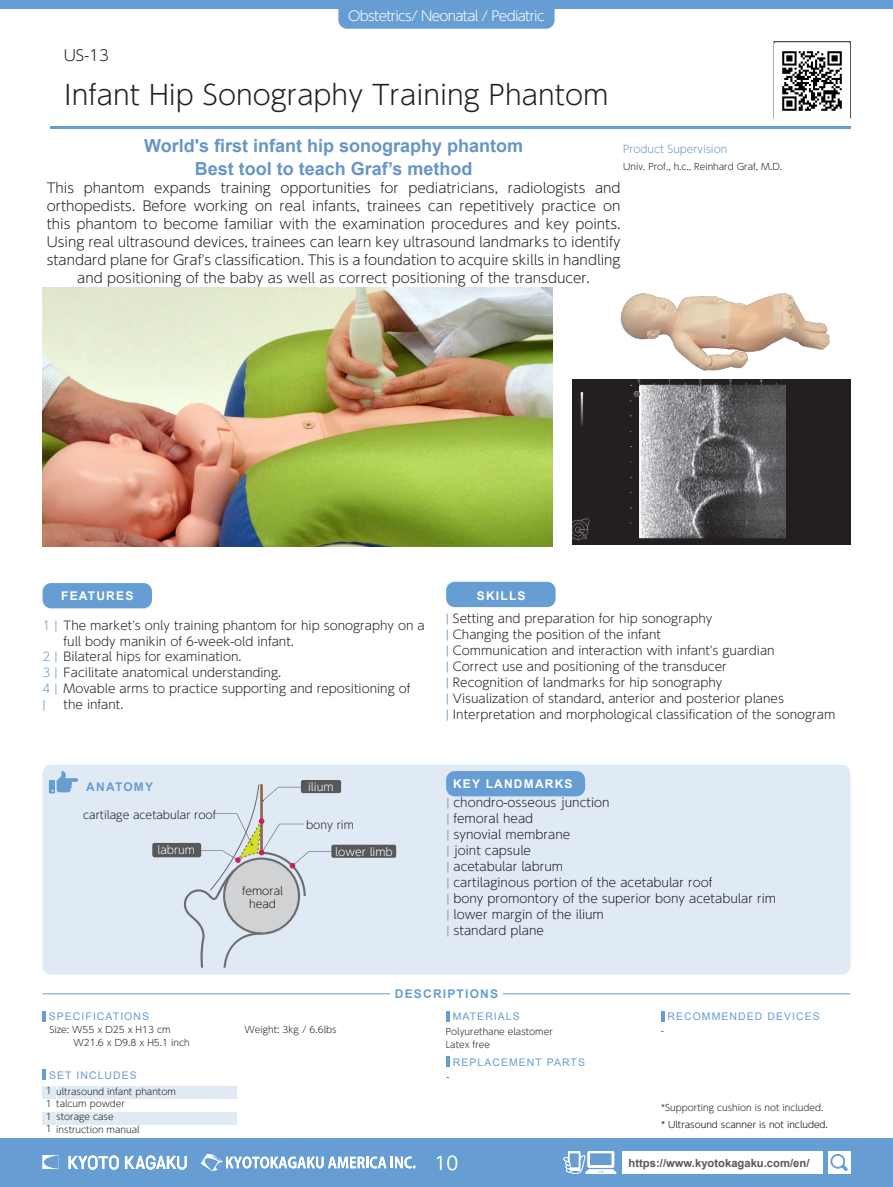
<style>
.page{position:relative;width:893px;height:1187px;background:#fff}
.page>*{position:absolute;margin:0;border:0;box-sizing:border-box;transform-origin:0 0}
.t1{font:300 27px "UD Shin Go Pr 6 N";color:#231f20}
.t2{font:700 18px "Arial";color:#6596c7}
.t3{font:300 18px "UD Shin Go Pr 6 N";color:#fff}
.t4{font:300 15px "UD Shin Go Pr 6 N";color:#231f20}
.t5{font:300 13.5px/18px "UD Shin Go Pr 6 N";color:#231f20;text-align:center}
.t6{font:300 13.5px "UD Shin Go Pr 6 N";letter-spacing:-.05em;color:#fff}
.t7{font:300 12px/15.9px "UD Shin Go Pr 6 N";color:#231f20}
.t8{font:700 12px "Arial";letter-spacing:.1em;color:#fff}
.t9{font:700 12px "Arial";letter-spacing:.1em;color:#669ed4}
.t10{font:300 12px "UD Shin Go Pr 6 N";color:#669ed4}
.t11{font:700 11.25px "Arial";color:#57585a}
.t12{font:300 10.8px "UD Shin Go Pr 6 N";color:#231f20}
.t13{font:300 10.8px "UD Shin Go Pr 6 N";color:#fff}
.t14{font:10.5px "Arial";letter-spacing:.1em;color:#669ed4}
.t15{font:300 10.5px "UD Shin Go Pr 6 N";color:#6596c7}
.t16{font:300 9px "UD Shin Go Pr 6 N";color:#231f20}
.t17{font:300 9px "UD Shin Go Pr 6 N";color:#000}
.s1{color:#6590bb}
</style>
<div class="page">
<div style="left:0;top:0;width:893px;height:9px;background:#669ed4"></div>
<hr style="left:50px;top:126px;width:800px;height:3px;background:#669ed4">
<div style="left:43px;top:764px;width:807px;height:210px;background:#e0eaf4;border-radius:9px"></div>
<div style="left:338px;top:9px;width:217px;height:20px;background:#669ed4"></div>
<div style="left:43px;top:583px;width:109px;height:25px;background:#669ed4;border-radius:9px"></div>
<svg style="left:49px;top:771px;width:29px;height:22px"></svg>
<svg style="left:43px;top:1011px;width:3px;height:10px"></svg>
<hr style="left:446px;top:1011px;width:4px;height:10px;background:#669ed4">
<hr style="left:446px;top:1056px;width:4px;height:11px;background:#669ed4">
<svg style="left:661px;top:1011px;width:3px;height:10px"></svg>
<hr style="left:43px;top:993px;width:347px;height:1px;background:#669ed4">
<hr style="left:503px;top:993px;width:347px;height:1px;background:#669ed4">
<div style="left:0;top:1137px;width:893px;height:49px;background:#669ed4"></div>
<div style="left:828px;top:1150px;width:22px;height:23px;background:#fff"></div>
<svg style="left:830px;top:1154px;width:18px;height:16px"></svg>
<svg style="left:43px;top:1069px;width:3px;height:10px"></svg>
<div style="left:43px;top:1111px;width:13px;height:13px;background:#e0eaf4"></div>
<div style="left:58px;top:1111px;width:179px;height:13px;background:#e0eaf4"></div>
<div style="left:58px;top:1085px;width:179px;height:13px;background:#e0eaf4"></div>
<div style="left:43px;top:1085px;width:13px;height:13px;background:#e0eaf4"></div>
<div style="left:446px;top:581px;width:110px;height:26px;background:#669ed4;border-radius:9px"></div>
<div style="left:622px;top:1150px;width:201px;height:23px;background:#fff"></div>
<svg style="left:43px;top:1155px;width:16px;height:13px"></svg>
<svg style="left:69px;top:1155px;width:50px;height:14px"></svg>
<svg style="left:125px;top:1155px;width:62px;height:14px"></svg>
<svg style="left:201px;top:1153px;width:214px;height:17px"></svg>
<svg style="left:563px;top:1151px;width:53px;height:22px"></svg>
<img style="left:43px;top:287px;width:510px;height:259px">
<img style="left:573px;top:379px;width:277px;height:165px">
<div style="left:331px;top:844px;width:65px;height:13px;background:#57585a;border-radius:2px"></div>
<div style="left:301px;top:780px;width:40px;height:13px;background:#57585a;border-radius:2px"></div>
<div style="left:152px;top:842px;width:49px;height:15px;background:#57585a;border-radius:2px"></div>
<svg style="left:184px;top:784px;width:147px;height:183px"></svg>
<img style="left:620px;top:293px;width:210px;height:78px">
<div style="left:774px;top:41px;width:76px;height:77px;border:1px solid #231f20"></div>
<div style="left:446px;top:771px;width:139px;height:25px;background:#669ed4;border-radius:9px"></div>
<img style="left:775px;top:44px;width:74px;height:74px">
<p class="t4" style="left:64px;top:43px;width:47px">US-13</p>
<p class="t6" style="left:348px;top:5px;width:198px">Obstetrics/ Neonatal / Pediatric</p>
<p class="t1" style="left:64px;top:72px;width:546px">Infant Hip Sonography Training Phantom</p>
<p class="t2" style="left:144px;top:133px;width:380px">World's first infant hip sonography phantom</p>
<p class="t2" style="left:195px;top:155px;width:279px">Best tool to teach Graf’s method</p>
<p class="t5" style="left:47px;top:178px;width:575px">This phantom expands training opportunities for pediatricians, radiologists and orthopedists. Before working on real infants, trainees can repetitively practice on this phantom to become familiar with the examination procedures and key points.<br>Using real ultrasound devices, trainees can learn key ultrasound landmarks to identify standard plane for Graf's classification. This is a foundation to acquire skills in handling and positioning of the baby as well as correct positioning of the transducer.</p>
<p class="t15" style="left:623px;top:140px;width:106px">Product Supervision</p>
<p class="t16" style="left:623px;top:159px;width:160px">Univ. Prof., h.c., Reinhard Graf, M.D.</p>
<p class="t8" style="left:61px;top:587px;width:74px">FEATURES</p>
<p class="t7" style="left:64px;top:616px;width:363px">The market's only training phantom for hip sonography on a full body manikin of 6-week-old infant.</p>
<p class="t7" style="left:64px;top:648px;width:180px">Bilateral hips for examination.</p>
<p class="t7" style="left:64px;top:664px;width:219px">Facilitate anatomical understanding.</p>
<p class="t7" style="left:64px;top:680px;width:348px">Movable arms to practice supporting and repositioning of the infant.</p>
<p class="t10" style="left:43px;top:615px;width:17px">1 |</p>
<p class="t10" style="left:43px;top:647px;width:17px">2 |</p>
<p class="t10" style="left:43px;top:663px;width:17px">3 |</p>
<p class="t10" style="left:43px;top:679px;width:17px">4 |</p>
<p class="t10" style="left:43px;top:695px;width:5px">|</p>
<p class="t9" style="left:86px;top:778px;width:68px">ANATOMY</p>
<p class="t12" style="left:83px;top:805px;width:134px">cartilage acetabular roof</p>
<p class="t13" style="left:308px;top:778px;width:27px">ilium</p>
<p class="t12" style="left:306px;top:815px;width:49px">bony rim</p>
<p class="t13" style="left:157px;top:841px;width:39px">labrum</p>
<p class="t13" style="left:335px;top:842px;width:59px">lower limb</p>
<p class="t12" style="left:242px;top:882px;width:43px">femoral</p>
<p class="t12" style="left:249px;top:895px;width:29px">head</p>
<p class="t8" style="left:477px;top:587px;width:50px">SKILLS</p>
<p class="t7" style="left:446px;top:610px;width:268px"><span class="s1">|</span> Setting and preparation for hip sonography</p>
<p class="t7" style="left:446px;top:626px;width:217px"><span class="s1">|</span> Changing the position of the infant</p>
<p class="t7" style="left:446px;top:642px;width:330px"><span class="s1">|</span> Communication and interaction with infant's guardian</p>
<p class="t7" style="left:446px;top:658px;width:282px"><span class="s1">|</span> Correct use and positioning of the transducer</p>
<p class="t7" style="left:446px;top:674px;width:278px"><span class="s1">|</span> Recognition of landmarks for hip sonography</p>
<p class="t7" style="left:446px;top:690px;width:340px"><span class="s1">|</span> Visualization of standard, anterior and posterior planes</p>
<p class="t7" style="left:446px;top:706px;width:391px"><span class="s1">|</span> Interpretation and morphological classification of the sonogram</p>
<p class="t8" style="left:453px;top:775px;width:121px">KEY LANDMARKS</p>
<p class="t7" style="left:446px;top:794px;width:165px"><span class="s1">|</span> chondro-osseous junction</p>
<p class="t7" style="left:446px;top:809px;width:88px"><span class="s1">|</span> femoral head</p>
<p class="t7" style="left:446px;top:825px;width:125px"><span class="s1">|</span> synovial membrane</p>
<p class="t7" style="left:446px;top:841px;width:86px"><span class="s1">|</span> joint capsule</p>
<p class="t7" style="left:446px;top:857px;width:118px"><span class="s1">|</span> acetabular labrum</p>
<p class="t7" style="left:446px;top:873px;width:268px"><span class="s1">|</span> cartilaginous portion of the acetabular roof</p>
<p class="t7" style="left:446px;top:889px;width:331px"><span class="s1">|</span> bony promontory of the superior bony acetabular rim</p>
<p class="t7" style="left:446px;top:905px;width:159px"><span class="s1">|</span> lower margin of the ilium</p>
<p class="t7" style="left:446px;top:921px;width:99px"><span class="s1">|</span> standard plane</p>
<p class="t14" style="left:49px;top:1009px;width:102px">SPECIFICATIONS</p>
<p class="t16" style="left:49px;top:1022px;width:123px">Size: W55 x D25 x H13 cm</p>
<p class="t16" style="left:73px;top:1035px;width:118px">W21.6 x D9.8 x H5.1 inch</p>
<p class="t14" style="left:49px;top:1067px;width:89px">SET INCLUDES</p>
<p class="t16" style="left:46px;top:1083px;width:7px">1</p>
<p class="t16" style="left:46px;top:1096px;width:7px">1</p>
<p class="t16" style="left:46px;top:1108px;width:7px">1</p>
<p class="t16" style="left:46px;top:1121px;width:7px">1</p>
<p class="t16" style="left:56px;top:1083px;width:121px">ultrasound infant phantom</p>
<p class="t16" style="left:56px;top:1096px;width:70px">talcum powder</p>
<p class="t16" style="left:56px;top:1109px;width:59px">storage case</p>
<p class="t16" style="left:56px;top:1122px;width:85px">instruction manual</p>
<p class="t9" style="left:395px;top:985px;width:105px">DESCRIPTIONS</p>
<p class="t14" style="left:453px;top:1009px;width:69px">MATERIALS</p>
<p class="t16" style="left:244px;top:1022px;width:94px">Weight: 3kg / 6.6lbs</p>
<p class="t16" style="left:446px;top:1024px;width:108px">Polyurethane elastomer</p>
<p class="t16" style="left:446px;top:1037px;width:46px">Latex free</p>
<p class="t14" style="left:453px;top:1054px;width:134px">REPLACEMENT PARTS</p>
<p class="t14" style="left:667px;top:1009px;width:154px">RECOMMENDED DEVICES</p>
<p class="t16" style="left:661px;top:1023px;width:4px">-</p>
<p class="t16" style="left:661px;top:1099px;width:164px">*Supporting cushion is not included.</p>
<p class="t17" style="left:661px;top:1117px;width:168px">* Ultrasound scanner is not included.</p>
<p class="t3" style="left:435px;top:1148px;width:25px">10</p>
<p class="t11" style="left:629px;top:1154px;width:182px">https://www.kyotokagaku.com/en/</p>
<p class="t11" style="left:629px;top:1154px;width:189px">Kyoto Kagaku Pr duct Lineup Web</p>
</div>
